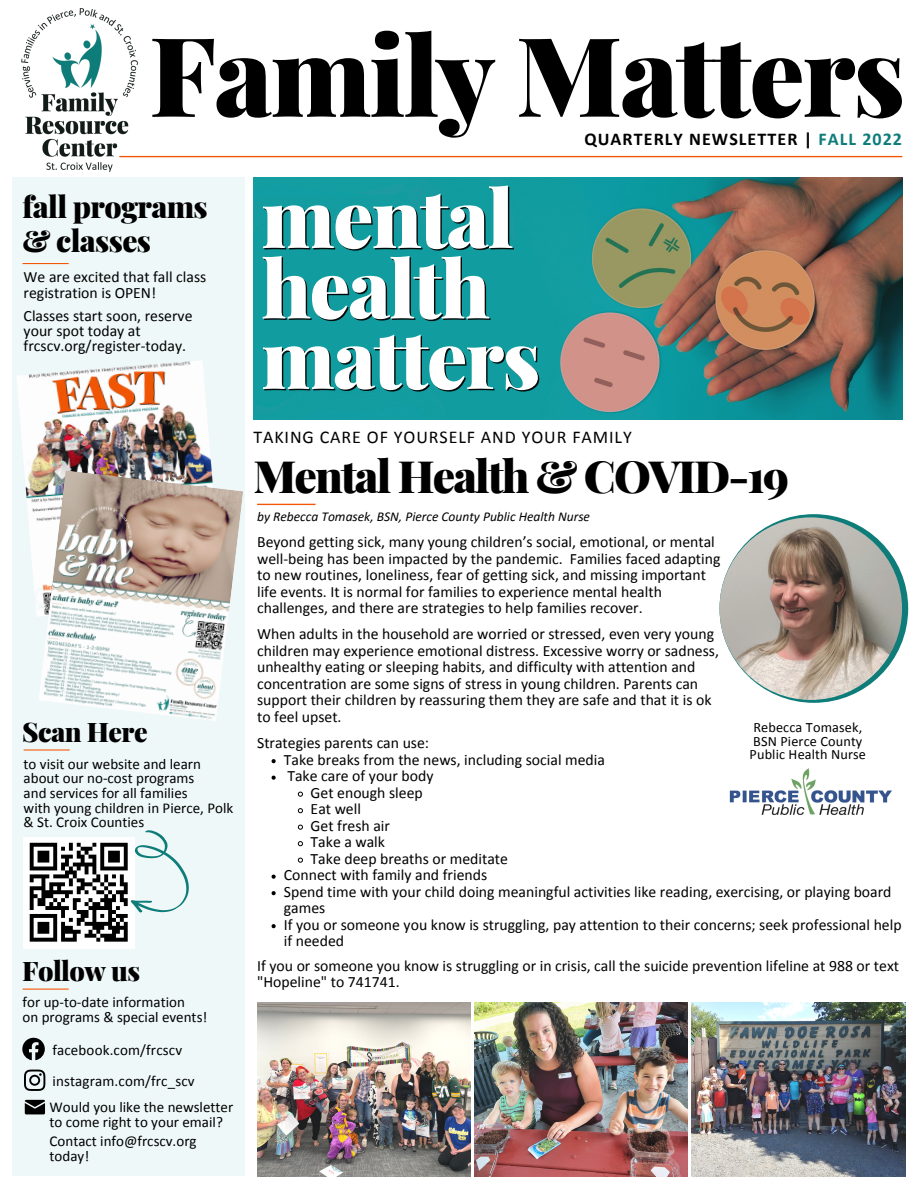
<style>
.page{position:relative;width:918px;height:1188px;background:#fff}
.page>*{position:absolute;margin:0;border:0;box-sizing:border-box;transform-origin:0 0}
.t1{font:900 110.25px "Playfair Display";letter-spacing:-.02em;color:#000}
.t2{font:900 80.1px/70.5px "Playfair Display";letter-spacing:-.02em;color:#fff}
.t3{font:900 44.55px "Playfair Display";letter-spacing:-.04em;color:#000}
.t4{font:900 30px/33.8px "Playfair Display";letter-spacing:-.02em;color:#000}
.t5{font:900 27px "Playfair Display";letter-spacing:-.02em;color:#000}
.t6{font:18px "Calibri";letter-spacing:.05em;color:#000}
.t7{font:700 18px "Calibri";letter-spacing:.06em;color:#000}
.t8{font:15.75px/16.5px "Calibri";color:#000}
.t9{font:15px/14.7px "Calibri";color:#000}
.t10{font:14.25px/13.5px "Calibri";letter-spacing:.01em;color:#000}
.t11{font:italic 13.5px "Calibri";color:#000}
.s1{color:#0e7d7a}
</style>
<div class="page">
<img style="left:257px;top:1002px;width:214px;height:175px">
<img style="left:691px;top:1002px;width:214px;height:175px">
<img style="left:474px;top:1002px;width:214px;height:175px">
<div style="left:12px;top:177px;width:233px;height:999px;background:#eff8f8"></div>
<img style="left:24px;top:837px;width:111px;height:111px">
<svg style="left:103px;top:830px;width:86px;height:97px"></svg>
<svg style="left:22px;top:1038px;width:23px;height:22px"></svg>
<svg style="left:24px;top:1070px;width:21px;height:21px"></svg>
<img style="left:21px;top:8px;width:119px;height:164px">
<svg style="left:119px;top:156px;width:783px;height:1px"></svg>
<svg style="left:25px;top:1100px;width:20px;height:14px"></svg>
<svg style="left:23px;top:263px;width:46px;height:1px"></svg>
<svg style="left:24px;top:749px;width:46px;height:2px"></svg>
<svg style="left:23px;top:989px;width:46px;height:1px"></svg>
<img style="left:253px;top:177px;width:650px;height:242px">
<svg style="left:272px;top:759px;width:4px;height:4px"></svg>
<svg style="left:272px;top:776px;width:4px;height:4px"></svg>
<svg style="left:298px;top:791px;width:5px;height:6px"></svg>
<svg style="left:298px;top:808px;width:5px;height:6px"></svg>
<svg style="left:298px;top:824px;width:5px;height:6px"></svg>
<svg style="left:298px;top:841px;width:5px;height:6px"></svg>
<svg style="left:298px;top:857px;width:5px;height:6px"></svg>
<svg style="left:272px;top:875px;width:4px;height:4px"></svg>
<svg style="left:272px;top:891px;width:4px;height:4px"></svg>
<svg style="left:272px;top:924px;width:4px;height:4px"></svg>
<img style="left:729px;top:769px;width:163px;height:47px">
<svg style="left:720px;top:514px;width:188px;height:189px;background:#1c827f"></svg>
<img style="left:720px;top:517px;width:182px;height:183px;border-radius:50%">
<svg style="left:257px;top:504px;width:59px;height:1px"></svg>
<img style="left:17px;top:361px;width:195px;height:255px">
<img style="left:38px;top:470px;width:205px;height:251px">
<h1 class="t1" style="left:149px;top:-2px;width:757px">Family Matters</h1>
<p class="t7" style="left:584px;top:131px;width:319px">QUARTERLY NEWSLETTER | <span class="s1">FALL 2022</span></p>
<h3 class="t4" style="left:23px;top:189px;width:187px">fall programs &amp; classes</h3>
<p class="t8" style="left:24px;top:271px;width:184px;line-height:15.1px">We are excited that fall class registration is OPEN!</p>
<p class="t8" style="left:24px;top:309px;width:170px;line-height:15.1px">Classes start soon, reserve your spot today at frcscv.org/register-today.</p>
<h3 class="t5" style="left:22px;top:713px;width:127px">Scan Here</h3>
<p class="t9" style="left:24px;top:758px;width:211px">to visit our website and learn about our no-cost programs<br>and services for all families<br>with young children in Pierce, Polk &amp; St. Croix Counties</p>
<h3 class="t5" style="left:22px;top:951px;width:119px">Follow us</h3>
<p class="t9" style="left:23px;top:996px;width:186px">for up-to-date information<br>on programs &amp; special events!</p>
<p class="t9" style="left:52px;top:1036px;width:144px;line-height:30.5px">facebook.com/frcscv instagram.com/frc_scv</p>
<p class="t9" style="left:50px;top:1101px;width:185px">Would you like the newsletter to come right to your email?</p>
<p class="t9" style="left:50px;top:1135px;width:149px">Contact info@frcscv.org today!</p>
<h2 class="t2" style="left:261px;top:180px;width:280px">mental health matters</h2>
<p class="t6" style="left:253px;top:429px;width:380px">TAKING CARE OF YOURSELF AND YOUR FAMILY</p>
<h3 class="t3" style="left:253px;top:445px;width:537px">Mental Health &amp; COVID-19</h3>
<p class="t11" style="left:257px;top:511px;width:334px">by Rebecca Tomasek, BSN, Pierce County Public Health Nurse</p>
<p class="t8" style="left:257px;top:535px;width:465px">Beyond getting sick, many young children’s social, emotional, or mental well-being has been impacted by the pandemic. Families faced adapting to new routines, loneliness, fear of getting sick, and missing important life events. It is normal for families to experience mental health challenges, and there are strategies to help families recover.</p>
<p class="t8" style="left:257px;top:627px;width:463px">When adults in the household are worried or stressed, even very young children may experience emotional distress. Excessive worry or sadness, unhealthy eating or sleeping habits, and difficulty with attention and concentration are some signs of stress in young children. Parents can support their children by reassuring them they are safe and that it is ok to feel upset.</p>
<p class="t8" style="left:257px;top:736px;width:174px">Strategies parents can use:</p>
<p class="t10" style="left:750px;top:722px;width:118px">Rebecca Tomasek,<br>BSN Pierce County<br>Public Health Nurse</p>
<p class="t8" style="left:284px;top:752px;width:323px">Take breaks from the news, including social media</p>
<p class="t8" style="left:287px;top:769px;width:148px">Take care of your body</p>
<p class="t8" style="left:311px;top:785px;width:114px">Get enough sleep</p>
<p class="t8" style="left:311px;top:802px;width:52px">Eat well</p>
<p class="t8" style="left:311px;top:818px;width:81px">Get fresh air</p>
<p class="t8" style="left:311px;top:835px;width:76px">Take a walk</p>
<p class="t8" style="left:311px;top:851px;width:199px">Take deep breaths or meditate</p>
<p class="t8" style="left:284px;top:868px;width:205px">Connect with family and friends</p>
<p class="t8" style="left:284px;top:884px;width:609px">Spend time with your child doing meaningful activities like reading, exercising, or playing board</p>
<p class="t8" style="left:284px;top:901px;width:43px">games</p>
<p class="t8" style="left:284px;top:917px;width:619px">If you or someone you know is struggling, pay attention to their concerns; seek professional help</p>
<p class="t8" style="left:284px;top:934px;width:62px">if needed</p>
<p class="t8" style="left:257px;top:959px;width:643px">If you or someone you know is struggling or in crisis, call the suicide prevention lifeline at 988 or text "Hopeline" to 741741.</p>
</div>
